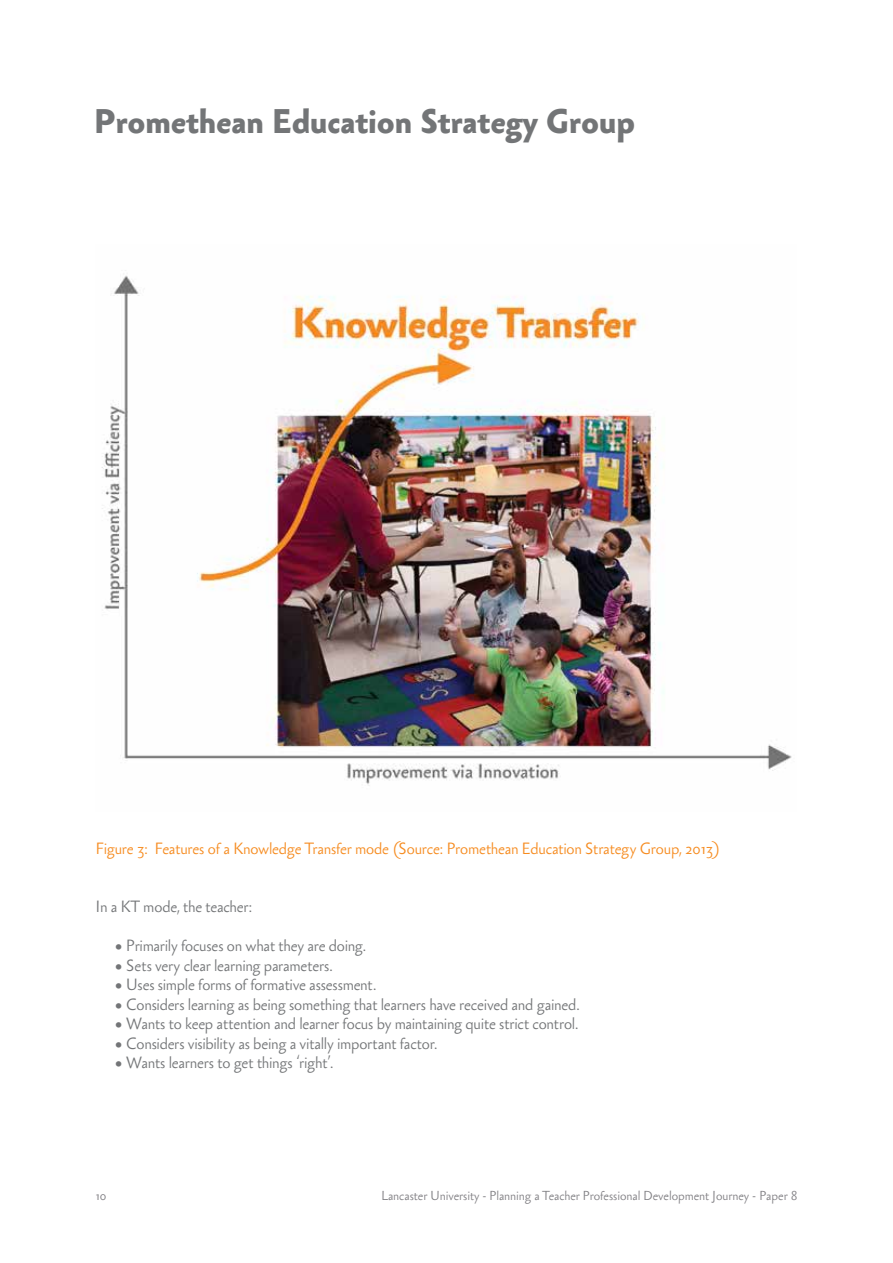
<style>
.page{position:relative;width:893px;height:1263px;background:#fff}
.page>*{position:absolute;margin:0;border:0;box-sizing:border-box;transform-origin:0 0}
.t1{font:500 31.5px "Sebastian";color:#737577}
.t2{font:300 15px "Sebastian";letter-spacing:-.015em;color:#737577}
.t3{font:300 15px "Sebastian";letter-spacing:-.01em;color:#f68b1f}
.t4{font:300 12px "Sebastian";color:#807f83}
</style>
<div class="page">
<img style="left:101px;top:275px;width:691px;height:511px">
<h1 class="t1" style="left:94px;top:101px;width:542px">Promethean Education Strategy Group</h1>
<p class="t3" style="left:96px;top:838px;width:626px">Figure 3: Features of a Knowledge Transfer mode (Source: Promethean Education Strategy Group, 2013)</p>
<p class="t2" style="left:96px;top:897px;width:158px">In a KT mode, the teacher:</p>
<p class="t2" style="left:115px;top:936px;width:253px">• Primarily focuses on what they are doing.</p>
<p class="t2" style="left:115px;top:955px;width:220px">• Sets very clear learning parameters.</p>
<p class="t2" style="left:115px;top:975px;width:264px">• Uses simple forms of formative assessment.</p>
<p class="t2" style="left:115px;top:994px;width:467px">• Considers learning as being something that learners have received and gained.</p>
<p class="t2" style="left:115px;top:1014px;width:466px">• Wants to keep attention and learner focus by maintaining quite strict control.</p>
<p class="t2" style="left:115px;top:1033px;width:325px">• Considers visibility as being a vitally important factor.</p>
<p class="t2" style="left:115px;top:1053px;width:221px">• Wants learners to get things ‘right’.</p>
<p class="t4" style="left:95px;top:1188px;width:13px">10</p>
<p class="t4" style="left:381px;top:1188px;width:418px">Lancaster University - Planning a Teacher Professional Development Journey - Paper 8</p>
</div>
